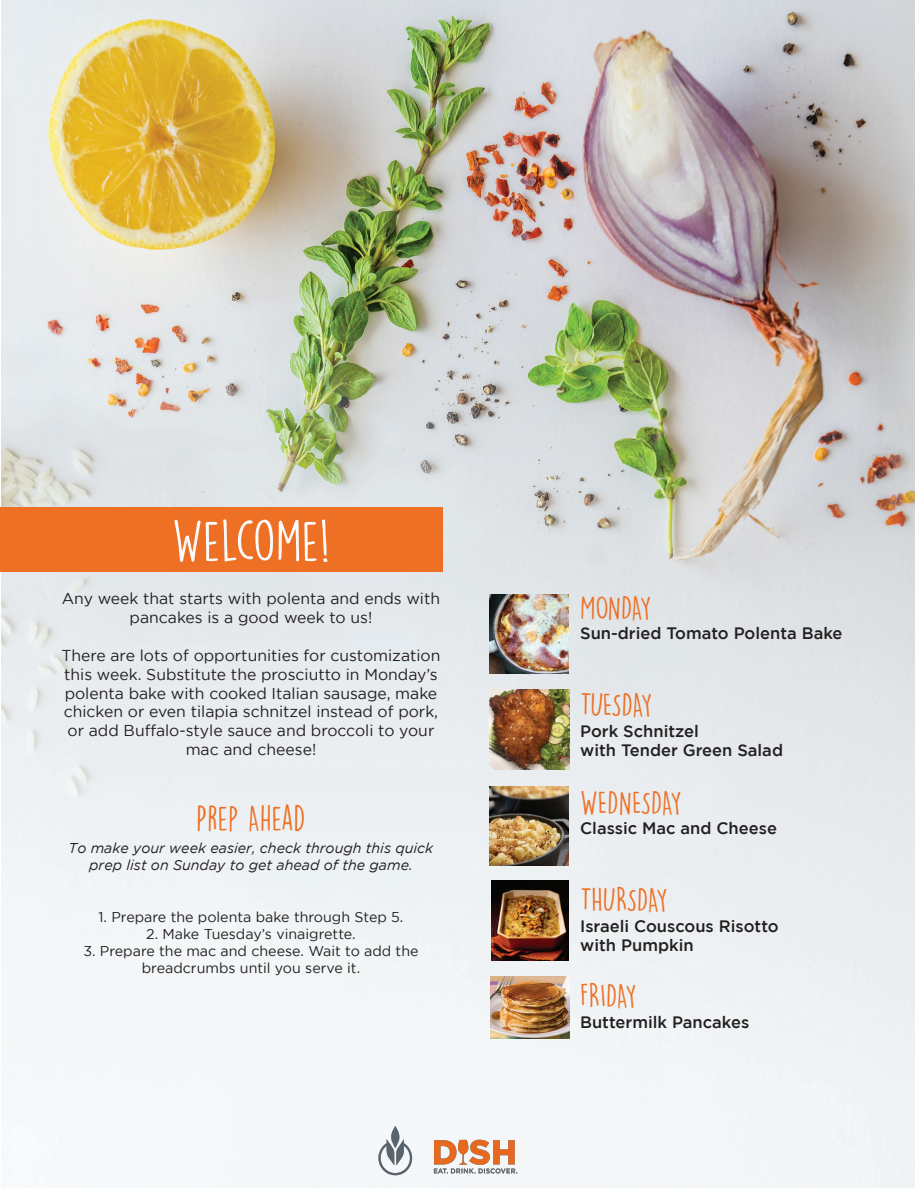
<style>
.page{position:relative;width:918px;height:1188px;background:#fff}
.page>*{position:absolute;margin:0;border:0;box-sizing:border-box;transform-origin:0 0}
.t1{font:52.5px "DK Lemon Yellow Sun";color:#fafafa}
.t2{font:31.5px "DK Lemon Yellow Sun";color:#ed7025}
.t3{font:30px "DK Lemon Yellow Sun";letter-spacing:-.02em;color:#ed7025}
.t4{font:30px "DK Lemon Yellow Sun";color:#ed7025}
.t5{font:30px "DK Lemon Yellow Sun";letter-spacing:-.04em;color:#ed7025}
.t6{font:500 16.5px/19.5px "Gotham";color:#231f20}
.t7{font:15.75px/18.9px "Gotham";color:#231f20;text-align:center}
.t8{font:14.25px/17.1px "Gotham";color:#231f20;text-align:center}
.t9{font:italic 14.25px/17.1px "Gotham";color:#231f20;text-align:center}
</style>
<div class="page">
<img style="left:1px;top:0;width:914px;height:1188px">
<img style="left:490px;top:595px;width:78px;height:79px">
<img style="left:492px;top:880px;width:76px;height:80px">
<img style="left:489px;top:787px;width:80px;height:79px">
<img style="left:490px;top:690px;width:79px;height:79px">
<img style="left:490px;top:977px;width:80px;height:62px">
<div style="left:0;top:508px;width:443px;height:64px;background:#ed7025"></div>
<img style="left:376px;top:1124px;width:145px;height:53px">
<h1 class="t1" style="left:172px;top:509px;width:160px">WELCOME!</h1>
<p class="t7" style="left:62px;top:589px;width:380px">Any week that starts with polenta and ends with pancakes is a good week to us!</p>
<p class="t7" style="left:61px;top:646px;width:381px">There are lots of opportunities for customization this week. Substitute the prosciutto in Monday’s polenta bake with cooked Italian sausage, make chicken or even tilapia schnitzel instead of pork, or add Buffalo-style sauce and broccoli to your mac and cheese!</p>
<h2 class="t2" style="left:196px;top:799px;width:111px">PREP AHEAD</h2>
<p class="t9" style="left:69px;top:840px;width:366px">To make your week easier, check through this quick prep list on Sunday to get ahead of the game.</p>
<p class="t8" style="left:99px;top:908px;width:306px">1. Prepare the polenta bake through Step 5.</p>
<p class="t8" style="left:146px;top:925px;width:211px">2. Make Tuesday’s vinaigrette.</p>
<p class="t8" style="left:83px;top:942px;width:337px">3. Prepare the mac and cheese. Wait to add the breadcrumbs until you serve it.</p>
<h3 class="t3" style="left:580px;top:589px;width:73px">MONDAY</h3>
<p class="t6" style="left:580px;top:623px;width:264px">Sun-dried Tomato Polenta Bake</p>
<h3 class="t5" style="left:580px;top:687px;width:74px">TUESDAY</h3>
<p class="t6" style="left:580px;top:721px;width:204px">Pork Schnitzel<br>with Tender Green Salad</p>
<h3 class="t4" style="left:580px;top:784px;width:103px">WEDNESDAY</h3>
<p class="t6" style="left:580px;top:818px;width:198px">Classic Mac and Cheese</p>
<h3 class="t3" style="left:580px;top:882px;width:89px">THURSDAY</h3>
<p class="t6" style="left:580px;top:916px;width:200px">Israeli Couscous Risotto with Pumpkin</p>
<h3 class="t3" style="left:580px;top:978px;width:58px">FRIDAY</h3>
<p class="t6" style="left:580px;top:1012px;width:171px">Buttermilk Pancakes</p>
</div>
